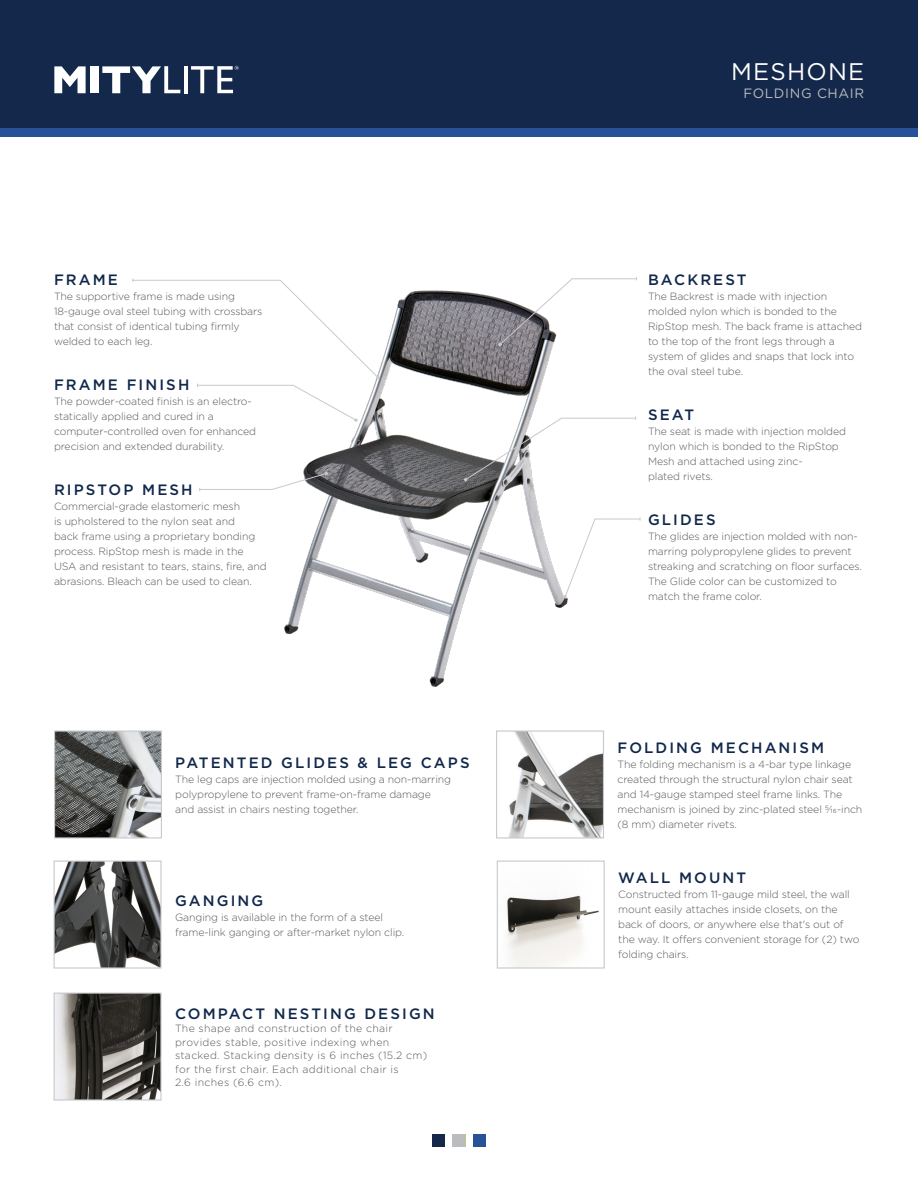
<style>
.page{position:relative;width:918px;height:1188px;background:#fff}
.page>*{position:absolute;margin:0;border:0;box-sizing:border-box;transform-origin:0 0}
.Header_Header{font:24px "Gotham";letter-spacing:.05em;color:#fff}
.t1{font:500 15px "Gotham";letter-spacing:.14em;color:#11284b}
.Header_Header-2{font:13.5px "Gotham";letter-spacing:.05em;color:#babcbe}
.Feature_Body{font:300 10.5px/15px "Gotham";letter-spacing:-.01em;color:#58595b}
.Warranty_Info{font:300 10.5px "Gotham";letter-spacing:.03em;color:#58595b}
</style>
<div class="page">
<img style="left:284px;top:290px;width:284px;height:397px">
<svg style="left:132px;top:279px;width:248px;height:143px"></svg>
<svg style="left:563px;top:517px;width:78px;height:82px"></svg>
<svg style="left:498px;top:277px;width:139px;height:70px"></svg>
<svg style="left:464px;top:417px;width:172px;height:65px"></svg>
<img style="left:509px;top:732px;width:93px;height:104px">
<div style="left:496px;top:730px;width:108px;height:108px;border:1px solid #c7c9cb"></div>
<img style="left:507px;top:895px;width:92px;height:72px">
<div style="left:497px;top:861px;width:108px;height:108px;border:1px solid #c7c9cb"></div>
<img style="left:56px;top:863px;width:104px;height:104px">
<div style="left:54px;top:861px;width:108px;height:108px;border:1px solid #c7c9cb"></div>
<img style="left:56px;top:995px;width:104px;height:104px">
<div style="left:54px;top:993px;width:108px;height:108px;border:1px solid #c7c9cb"></div>
<img style="left:56px;top:732px;width:104px;height:104px">
<div style="left:54px;top:730px;width:108px;height:108px;border:1px solid #c7c9cb"></div>
<div style="left:432px;top:1134px;width:13px;height:13px;background:#14284b"></div>
<div style="left:473px;top:1134px;width:13px;height:13px;background:#285298"></div>
<div style="left:453px;top:1134px;width:12px;height:13px;background:#babcbe"></div>
<div style="left:0;top:0;width:918px;height:129px;background:#14284b"></div>
<div style="left:0;top:128px;width:918px;height:9px;background:#285298"></div>
<svg style="left:54px;top:66px;width:32px;height:27px"></svg>
<div style="left:90px;top:66px;width:8px;height:27px;background:#fff"></div>
<svg style="left:102px;top:66px;width:78px;height:27px"></svg>
<hr style="left:184px;top:66px;width:4px;height:27px;background:#fff">
<svg style="left:191px;top:66px;width:48px;height:27px"></svg>
<svg style="left:199px;top:472px;width:129px;height:19px"></svg>
<h1 class="t1" style="left:54px;top:270px;width:66px">FRAME</h1>
<p class="Feature_Body" style="left:54px;top:288px;width:210px">The supportive frame is made using 18-gauge oval steel tubing with crossbars that consist of identical tubing firmly welded to each leg.</p>
<h1 class="t1" style="left:54px;top:375px;width:137px">FRAME FINISH</h1>
<p class="Feature_Body" style="left:54px;top:393px;width:204px">The powder-coated finish is an electro&shy;statically applied and cured in a computer-controlled oven for enhanced precision and extended durability.</p>
<h1 class="t1" style="left:54px;top:480px;width:140px">RIPSTOP MESH</h1>
<p class="Feature_Body" style="left:54px;top:498px;width:214px">Commercial-grade elastomeric mesh<br>is upholstered to the nylon seat and<br>back frame using a proprietary bonding process. RipStop mesh is made in the USA and resistant to tears, stains, fire, and abrasions. Bleach can be used to clean.</p>
<h1 class="t1" style="left:175px;top:753px;width:296px">PATENTED GLIDES &amp; LEG CAPS</h1>
<p class="Feature_Body" style="left:175px;top:772px;width:277px">The leg caps are injection molded using a non-marring polypropylene to prevent frame-on-frame damage</p>
<p class="Feature_Body" style="left:175px;top:802px;width:185px">and assist in chairs nesting together.</p>
<h1 class="t1" style="left:175px;top:890px;width:90px">GANGING</h1>
<p class="Feature_Body" style="left:175px;top:909px;width:231px">Ganging is available in the form of a steel frame-link ganging or after-market nylon clip.</p>
<h1 class="t1" style="left:175px;top:1004px;width:261px">COMPACT NESTING DESIGN</h1>
<p class="Warranty_Info" style="left:175px;top:1022px;width:219px">The shape and construction of the chair</p>
<p class="Warranty_Info" style="left:175px;top:1035px;width:216px">provides stable, positive indexing when</p>
<p class="Warranty_Info" style="left:175px;top:1049px;width:254px">stacked. Stacking density is 6 inches (15.2 cm)</p>
<p class="Warranty_Info" style="left:175px;top:1062px;width:225px">for the first chair. Each additional chair is</p>
<p class="Warranty_Info" style="left:175px;top:1076px;width:108px">2.6 inches (6.6 cm).</p>
<p class="Header_Header" style="left:731px;top:56px;width:135px">MESHONE</p>
<p class="Header_Header-2" style="left:743px;top:85px;width:122px">FOLDING CHAIR</p>
<h1 class="t1" style="left:648px;top:270px;width:100px">BACKREST</h1>
<p class="Feature_Body" style="left:648px;top:288px;width:216px">The Backrest is made with injection molded nylon which is bonded to the RipStop mesh. The back frame is attached to the top of the front legs through a system of glides and snaps that lock into the oval steel tube.</p>
<h1 class="t1" style="left:648px;top:405px;width:48px">SEAT</h1>
<p class="Feature_Body" style="left:648px;top:423px;width:199px">The seat is made with injection molded nylon which is bonded to the RipStop<br>Mesh and attached using zinc-</p>
<p class="Feature_Body" style="left:648px;top:468px;width:66px">plated rivets.</p>
<h1 class="t1" style="left:648px;top:510px;width:69px">GLIDES</h1>
<p class="Feature_Body" style="left:648px;top:528px;width:216px">The glides are injection molded with non&shy;marring polypropylene glides to prevent streaking and scratching on floor surfaces.<br>The Glide color can be customized to match the frame color.</p>
<h1 class="t1" style="left:618px;top:738px;width:208px">FOLDING MECHANISM</h1>
<p class="Feature_Body" style="left:618px;top:757px;width:246px">The folding mechanism is a 4-bar type linkage created through the structural nylon chair seat and 14-gauge stamped steel frame links. The mechanism is joined by zinc-plated steel 5/16-inch (8 mm) diameter rivets.</p>
<h1 class="t1" style="left:618px;top:868px;width:129px">WALL MOUNT</h1>
<p class="Feature_Body" style="left:618px;top:887px;width:243px">Constructed from 11-gauge mild steel, the wall mount easily attaches inside closets, on the back of doors, or anywhere else that's out of the way. It offers convenient storage for (2) two folding chairs.</p>
</div>
